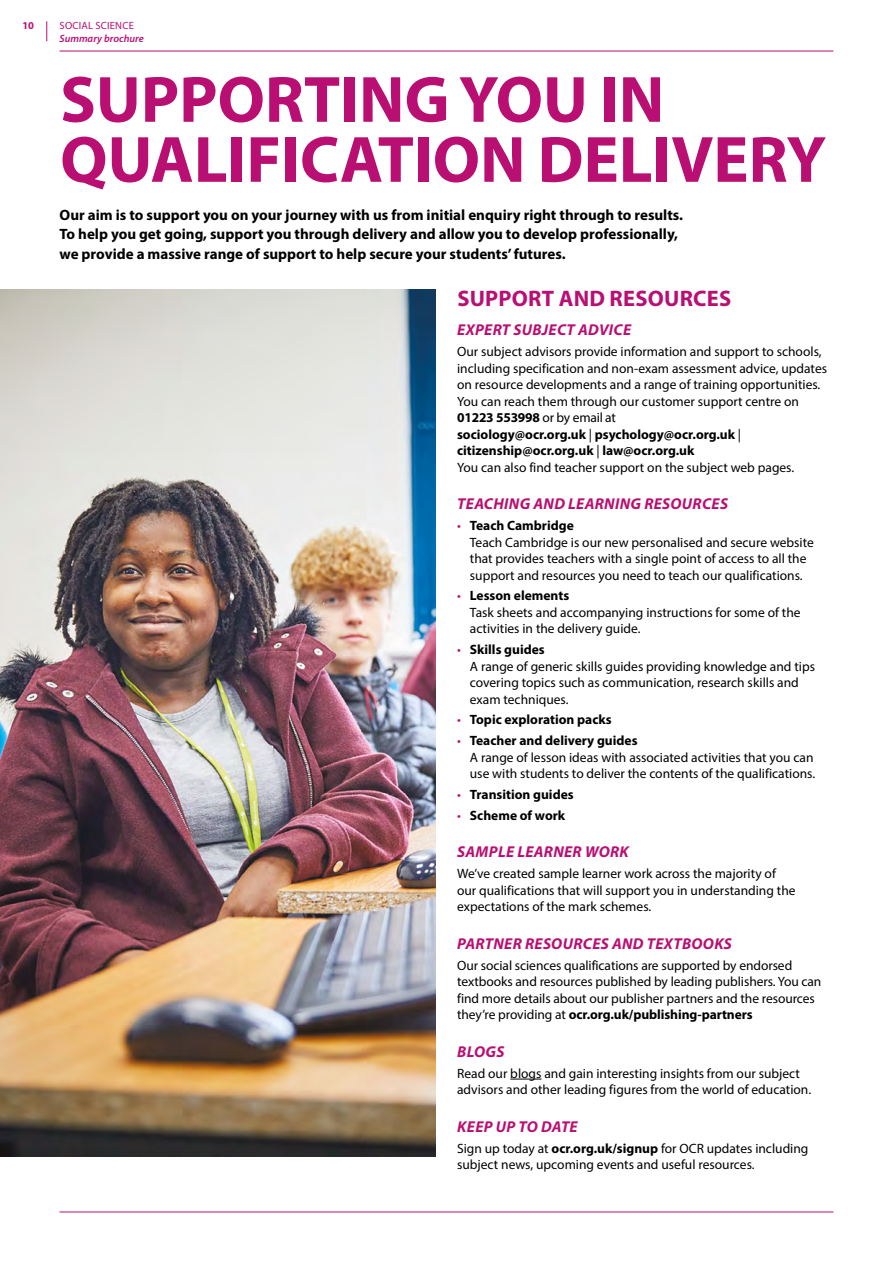
<style>
.page{position:relative;width:893px;height:1263px;background:#fff}
.page>*{position:absolute;margin:0;border:0;box-sizing:border-box;transform-origin:0 0}
.Supporting_You_Header{font:700 66px/60px "Myriad Pro";color:#b90f72}
.Supporting_Subhead{font:700 22.5px "Myriad Pro";letter-spacing:.01em;color:#b90f72}
.Qualification_Header_4{font:italic 700 15.75px "Myriad Pro";letter-spacing:.02em;color:#b90f72}
.Body_Text{font:700 15px/19.5px "Myriad Pro";color:#000}
.Qualification_Text{font:13.5px/16.5px "Myriad Pro";color:#000}
.Bullet{font:13.5px/16.5px "Myriad Pro";color:#000}
.Qualification_Text_0mm{font:13.5px/16.5px "Myriad Pro";color:#000}
.Qualification_Text_0mm-2{font:700 13.5px "Myriad Pro";color:#000}
.Bullet-2{font:700 13.5px "Myriad Pro";color:#000}
.Bullet_5mm{font:700 13.5px "Myriad Pro";color:#000}
.t1{font:italic 600 10.5px "Myriad Pro";color:#b90f72}
.t2{font:10.5px "Myriad Pro";letter-spacing:.02em;color:#b90f72}
.t3{font:700 10.5px "Myriad Pro";color:#b90f72}
.s1{font-weight:700}
.s2{font-weight:400}
.s3{color:#b90f72}
.s4{font-weight:400;color:#b90f72}
</style>
<div class="page">
<hr style="left:60px;top:1211px;width:773px;height:1px;background:#b90f72">
<svg style="left:46px;top:21px;width:1px;height:20px"></svg>
<hr style="left:60px;top:51px;width:773px;height:1px;background:#b90f72">
<hr style="left:510px;top:1079px;width:31px;height:1px;background:#000">
<img style="left:0;top:289px;width:436px;height:868px">
<p class="t3" style="left:22px;top:19px;width:13px">10</p>
<p class="t2" style="left:60px;top:19px;width:76px">SOCIAL SCIENCE</p>
<p class="t1" style="left:60px;top:32px;width:86px">Summary brochure</p>
<h1 class="Supporting_You_Header" style="left:60px;top:67px;width:767px">SUPPORTING YOU IN<br>QUALIFICATION DELIVERY</h1>
<p class="Body_Text" style="left:60px;top:204px;width:625px">Our aim is to support you on your journey with us from initial enquiry right through to results.<br>To help you get going, support you through delivery and allow you to develop professionally, we provide a massive range of support to help secure your students’ futures.</p>
<h2 class="Supporting_Subhead" style="left:457px;top:284px;width:275px">SUPPORT AND RESOURCES</h2>
<p class="Qualification_Header_4" style="left:457px;top:320px;width:175px">EXPERT SUBJECT ADVICE</p>
<p class="Qualification_Text_0mm" style="left:457px;top:343px;width:371px">Our subject advisors provide information and support to schools, including specification and non-exam assessment advice, updates on resource developments and a range of training opportunities.<br>You can reach them through our customer support centre on <span class="s1">01223 553998</span> or by email at</p>
<p class="Qualification_Text_0mm-2" style="left:457px;top:425px;width:285px">sociology@ocr.org.uk <span class="s2">|</span> psychology@ocr.org.uk <span class="s2">|</span></p>
<p class="Qualification_Text_0mm-2" style="left:457px;top:442px;width:239px">citizenship@ocr.org.uk <span class="s2">|</span> law@ocr.org.uk</p>
<p class="Qualification_Text" style="left:457px;top:459px;width:339px">You can also find teacher support on the subject web pages.</p>
<p class="Qualification_Header_4" style="left:457px;top:494px;width:272px">TEACHING AND LEARNING RESOURCES</p>
<p class="Bullet" style="left:470px;top:517px;width:345px;text-indent:-13px"><span class="s3">•</span> <span class="s1">Teach Cambridge<br></span>Teach Cambridge is our new personalised and secure website that provides teachers with a single point of access to all the support and resources you need to teach our qualifications.</p>
<p class="Bullet" style="left:470px;top:587px;width:332px;text-indent:-13px"><span class="s3">•</span> <span class="s1">Lesson elements<br></span>Task sheets and accompanying instructions for some of the activities in the delivery guide.</p>
<p class="Bullet" style="left:470px;top:641px;width:347px;text-indent:-13px"><span class="s3">•</span> <span class="s1">Skills guides<br></span>A range of generic skills guides providing knowledge and tips covering topics such as communication, research skills and exam techniques.</p>
<p class="Bullet-2" style="left:457px;top:711px;width:156px"><span class="s4">•</span> Topic exploration packs</p>
<p class="Bullet" style="left:470px;top:732px;width:347px;text-indent:-13px"><span class="s3">•</span> <span class="s1">Teacher and delivery guides<br></span>A range of lesson ideas with associated activities that you can use with students to deliver the contents of the qualifications.</p>
<p class="Bullet-2" style="left:457px;top:785px;width:118px"><span class="s4">•</span> Transition guides</p>
<p class="Bullet_5mm" style="left:457px;top:806px;width:110px"><span class="s4">•</span> Scheme of work</p>
<p class="Qualification_Header_4" style="left:457px;top:842px;width:173px">SAMPLE LEARNER WORK</p>
<p class="Qualification_Text" style="left:457px;top:865px;width:340px">We’ve created sample learner work across the majority of our qualifications that will support you in understanding the expectations of the mark schemes.</p>
<p class="Qualification_Header_4" style="left:457px;top:933px;width:276px">PARTNER RESOURCES AND TEXTBOOKS</p>
<p class="Qualification_Text" style="left:457px;top:957px;width:366px">Our social sciences qualifications are supported by endorsed textbooks and resources published by leading publishers. You can find more details about our publisher partners and the resources they’re providing at <span class="s1">ocr.org.uk/publishing-partners</span></p>
<p class="Qualification_Header_4" style="left:457px;top:1041px;width:49px">BLOGS</p>
<p class="Qualification_Text" style="left:457px;top:1065px;width:356px">Read our blogs and gain interesting insights from our subject advisors and other leading figures from the world of education.</p>
<p class="Qualification_Header_4" style="left:457px;top:1116px;width:122px">KEEP UP TO DATE</p>
<p class="Qualification_Text" style="left:457px;top:1140px;width:353px">Sign up today at <span class="s1">ocr.org.uk/signup</span> for OCR updates including subject news, upcoming events and useful resources.</p>
</div>
